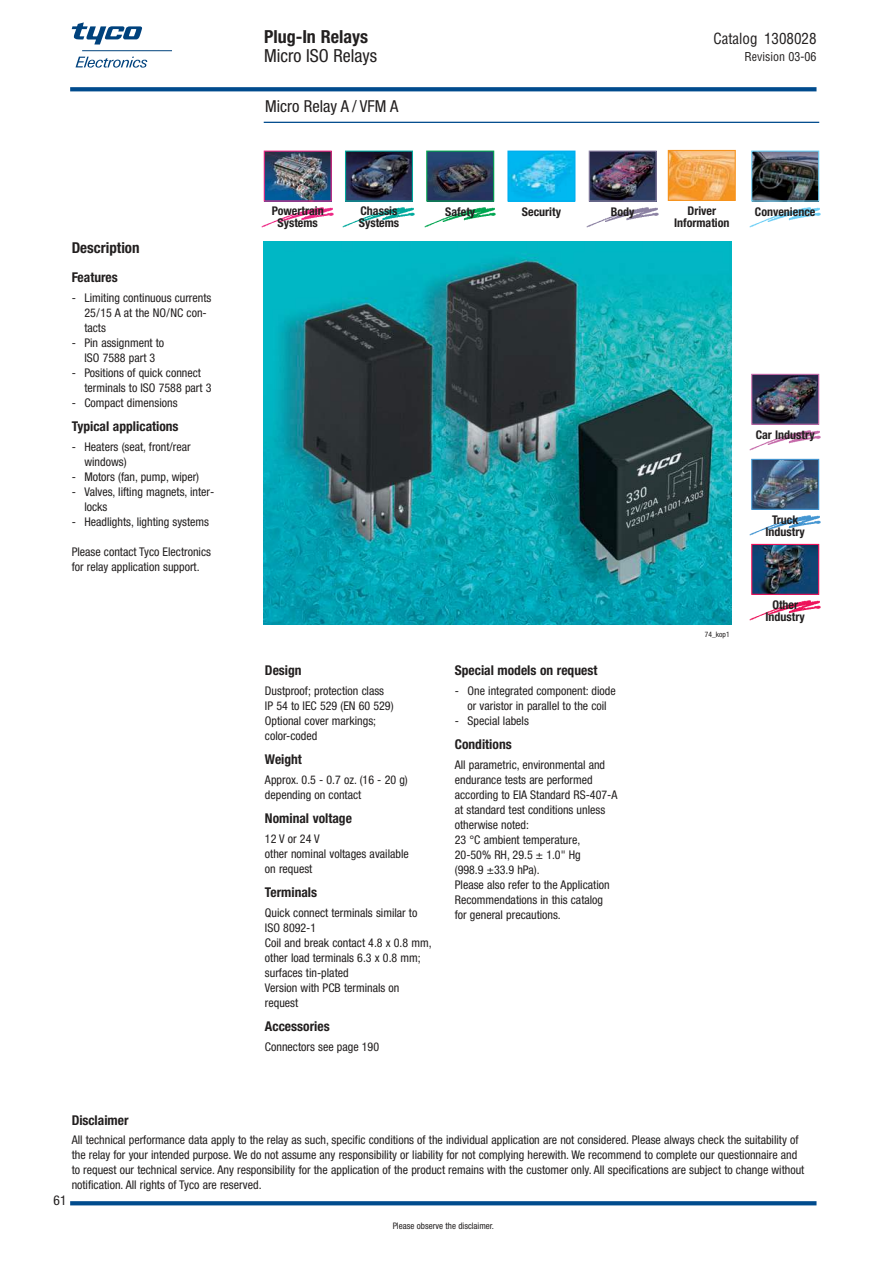
<style>
.page{position:relative;width:893px;height:1263px;background:#fff}
.page>*{position:absolute;margin:0;border:0;box-sizing:border-box;transform-origin:0 0}
.t1{font:condensed 18px "Helvetica Neue";color:#221f1f}
.t2{font:700 condensed 18px "Helvetica Neue";color:#221f1f}
.t3{font:condensed 16.5px "Helvetica Neue";color:#221f1f}
.t4{font:condensed 15px "Helvetica";color:#221f1f}
.t5{font:700 condensed 15px "Helvetica Neue";color:#221f1f}
.t6{font:700 condensed 13.5px "Helvetica Neue";color:#221f1f}
.t7{font:condensed 13.5px "Helvetica Neue";color:#221f1f}
.t8{font:condensed 12px/15px "Helvetica Neue";color:#221f1f}
.t9{font:700 condensed 12px/12px "Helvetica Neue";color:#221f1f;text-align:center}
.t10{font:condensed 12px "Helvetica";color:#221f1f}
.t11{font:condensed 9px "Helvetica Neue";color:#221f1f}
.t12{font:condensed 7.5px "Helvetica Neue";color:#221f1f}
</style>
<div class="page">
<hr style="left:82px;top:50px;width:90px;height:1px;background:#00427d">
<svg style="left:76px;top:57px;width:71px;height:11px"></svg>
<svg style="left:72px;top:22px;width:70px;height:23px"></svg>
<svg style="left:70px;top:87px;width:746px;height:4px;background:#0a5291"></svg>
<svg style="left:70px;top:1201px;width:746px;height:4px;background:#0b5292"></svg>
<hr style="left:264px;top:122px;width:555px;height:1px;background:#004b8d">
<img style="left:266px;top:153px;width:64px;height:47px">
<div style="left:264px;top:151px;width:68px;height:51px;border:1px solid #ed2885"></div>
<img style="left:262px;top:207px;width:72px;height:21px">
<img style="left:347px;top:153px;width:64px;height:47px">
<div style="left:345px;top:151px;width:68px;height:51px;border:1px solid #00a99c"></div>
<img style="left:343px;top:207px;width:72px;height:21px">
<img style="left:428px;top:153px;width:64px;height:47px">
<div style="left:426px;top:151px;width:68px;height:51px;border:1px solid #00a550"></div>
<img style="left:424px;top:207px;width:72px;height:21px">
<img style="left:509px;top:153px;width:64px;height:47px">
<div style="left:507px;top:151px;width:68px;height:51px;border:1px solid #00adef"></div>
<img style="left:591px;top:153px;width:64px;height:47px">
<div style="left:589px;top:151px;width:68px;height:51px;border:1px solid #8b81a2"></div>
<img style="left:587px;top:207px;width:72px;height:21px">
<img style="left:753px;top:153px;width:64px;height:47px">
<div style="left:751px;top:151px;width:68px;height:51px;border:1px solid #6dcff6"></div>
<img style="left:749px;top:207px;width:72px;height:21px">
<img style="left:753px;top:376px;width:64px;height:47px">
<div style="left:751px;top:374px;width:68px;height:51px;border:1px solid #c66baa"></div>
<img style="left:749px;top:430px;width:72px;height:21px">
<img style="left:753px;top:461px;width:64px;height:47px">
<div style="left:751px;top:459px;width:68px;height:51px;border:1px solid #4395d1"></div>
<img style="left:749px;top:515px;width:72px;height:21px">
<img style="left:753px;top:546px;width:64px;height:47px">
<div style="left:751px;top:544px;width:68px;height:51px;border:1px solid #ed135a"></div>
<img style="left:749px;top:600px;width:72px;height:21px">
<img style="left:263px;top:242px;width:468px;height:383px">
<img style="left:670px;top:152px;width:64px;height:47px">
<div style="left:668px;top:150px;width:68px;height:51px;border:1px solid #f7931d"></div>
<h1 class="t2" style="left:264px;top:30px;width:105px">Plug-In Relays</h1>
<h1 class="t1" style="left:264px;top:49px;width:115px">Micro ISO Relays</h1>
<h2 class="t3" style="left:265px;top:100px;width:135px">Micro Relay A / VFM A</h2>
<p class="t4" style="left:713px;top:33px;width:105px">Catalog 1308028</p>
<p class="t10" style="left:744px;top:51px;width:73px">Revision 03-06</p>
<p class="t5" style="left:72px;top:242px;width:69px">Description</p>
<p class="t6" style="left:72px;top:273px;width:48px">Features</p>
<p class="t8" style="left:84px;top:291px;width:128px;text-indent:-13px">- Limiting continuous currents<br>25/15 A at the NO/NC con&shy;tacts</p>
<p class="t8" style="left:72px;top:336px;width:94px;text-align:center">- Pin assignment to<br>ISO 7588 part 3</p>
<p class="t8" style="left:84px;top:366px;width:129px;text-indent:-13px">- Positions of quick connect terminals to ISO 7588 part 3</p>
<p class="t8" style="left:72px;top:396px;width:107px">- Compact dimensions</p>
<p class="t6" style="left:72px;top:422px;width:108px">Typical applications</p>
<p class="t8" style="left:84px;top:440px;width:108px;text-indent:-13px">- Heaters (seat, front/rear windows)</p>
<p class="t8" style="left:72px;top:470px;width:129px">- Motors (fan, pump, wiper)</p>
<p class="t8" style="left:84px;top:485px;width:131px;text-indent:-13px">- Valves, lifting magnets, inter&shy;locks</p>
<p class="t8" style="left:72px;top:515px;width:139px">- Headlights, lighting systems</p>
<p class="t8" style="left:72px;top:545px;width:141px">Please contact Tyco Electronics for relay application support.</p>
<p class="t9" style="left:674px;top:205px;width:57px">Driver<br>Information</p>
<p class="t9" style="left:272px;top:206px;width:53px">Powertrain<br>Systems</p>
<p class="t9" style="left:359px;top:206px;width:42px;text-align:left">Chassis<br>Systems</p>
<p class="t9" style="left:445px;top:207px;width:31px">Safety</p>
<p class="t9" style="left:522px;top:207px;width:41px">Security</p>
<p class="t9" style="left:611px;top:207px;width:25px">Body</p>
<p class="t9" style="left:755px;top:207px;width:62px">Convenience</p>
<p class="t9" style="left:756px;top:430px;width:60px">Car Industry</p>
<p class="t9" style="left:765px;top:514px;width:41px">Truck<br>Industry</p>
<p class="t6" style="left:265px;top:665px;width:38px">Design</p>
<p class="t8" style="left:265px;top:684px;width:130px">Dustproof; protection class<br>IP 54 to IEC 529 (EN 60 529)<br>Optional cover markings; color-coded</p>
<p class="t6" style="left:265px;top:754px;width:38px">Weight</p>
<p class="t8" style="left:265px;top:773px;width:144px">Approx. 0.5 - 0.7 oz. (16 - 20 g) depending on contact</p>
<p class="t6" style="left:265px;top:813px;width:88px">Nominal voltage</p>
<p class="t8" style="left:265px;top:832px;width:145px">12 V or 24 V<br>other nominal voltages available on request</p>
<p class="t6" style="left:265px;top:888px;width:54px">Terminals</p>
<p class="t8" style="left:265px;top:906px;width:168px">Quick connect terminals similar to<br>ISO 8092-1<br>Coil and break contact 4.8 x 0.8 mm, other load terminals 6.3 x 0.8 mm; surfaces tin-plated<br>Version with PCB terminals on request</p>
<p class="t6" style="left:265px;top:1022px;width:66px">Accessories</p>
<p class="t8" style="left:265px;top:1040px;width:116px">Connectors see page 190</p>
<p class="t6" style="left:455px;top:665px;width:144px">Special models on request</p>
<p class="t8" style="left:455px;top:684px;width:162px;text-align:center">- One integrated component: diode or varistor in parallel to the coil</p>
<p class="t8" style="left:455px;top:714px;width:76px">- Special labels</p>
<p class="t6" style="left:455px;top:739px;width:58px">Conditions</p>
<p class="t8" style="left:455px;top:758px;width:164px">All parametric, environmental and endurance tests are performed according to EIA Standard RS-407-A at standard test conditions unless otherwise noted:<br>23 °C ambient temperature,<br>20-50% RH, 29.5 ± 1.0" Hg<br>(998.9 ±33.9 hPa).<br>Please also refer to the Application<br>Recommendations in this catalog for general precautions.</p>
<p class="t12" style="left:705px;top:632px;width:26px">74_kop1</p>
<p class="t9" style="left:765px;top:599px;width:41px">Other<br>Industry</p>
<p class="t6" style="left:72px;top:1115px;width:58px">Disclaimer</p>
<p class="t8" style="left:72px;top:1134px;width:734px">All technical performance data apply to the relay as such, specific conditions of the individual application are not considered. Please always check the suitability of the relay for your intended purpose. We do not assume any responsibility or liability for not complying herewith. We recommend to complete our questionnaire and to request our technical service. Any responsibility for the application of the product remains with the customer only. All specifications are subject to change without notification. All rights of Tyco are reserved.</p>
<p class="t7" style="left:54px;top:1195px;width:14px">61</p>
<p class="t11" style="left:393px;top:1222px;width:103px">Please observe the disclaimer.</p>
</div>
